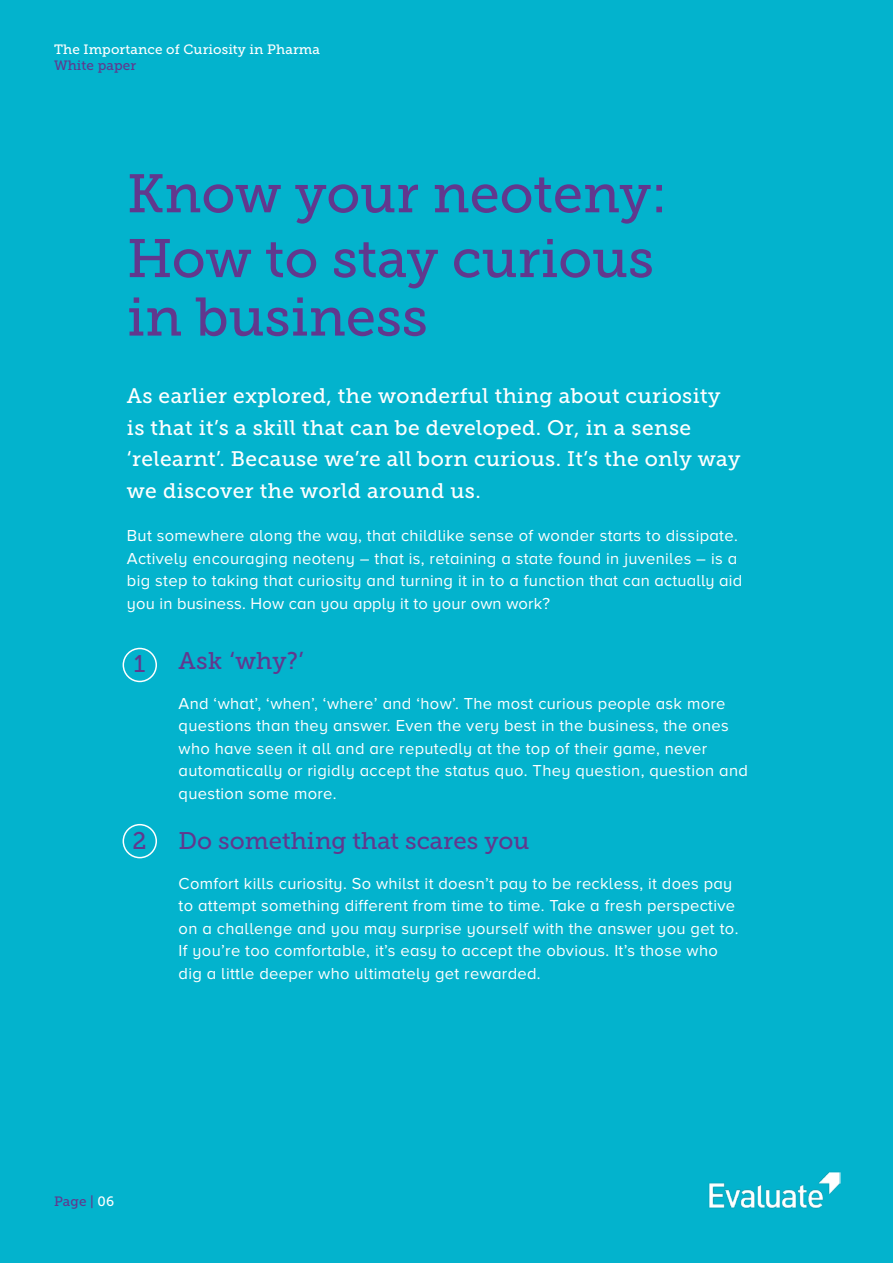
<style>
.page{position:relative;width:893px;height:1263px;background:#03b3cd}
.page>*{position:absolute;margin:0;border:0;box-sizing:border-box;transform-origin:0 0}
.t1{font:54px/64.8px "Museo Slab 500";color:#61388e}
.t2{font:24px "Museo Slab 500";color:#61388e}
.t3{font:21px/31.5px "Museo Slab 500";letter-spacing:.02em;color:#fff}
.t4{font:16.5px/22.5px "Proxima Nova A";letter-spacing:.02em;color:#fff}
.t5{font:13.5px "Museo Slab 500";letter-spacing:.01em;color:#fff}
.t6{font:13.5px "Museo Slab 500";letter-spacing:.01em;color:#61388e}
.s1{color:#fff}
</style>
<div class="page">
<div style="left:123px;top:648px;width:34px;height:34px;border:2px solid #fff;border-radius:50%"></div>
<div style="left:123px;top:824px;width:34px;height:34px;border:2px solid #fff;border-radius:50%"></div>
<img style="left:709px;top:1172px;width:131px;height:36px">
<p class="t5" style="left:54px;top:41px;width:267px">The Importance of Curiosity in Pharma</p>
<p class="t6" style="left:54px;top:58px;width:84px">White paper</p>
<h1 class="t1" style="left:127px;top:162px;width:542px">Know your neoteny:<br>How to stay curious</h1>
<h1 class="t1" style="left:127px;top:285px;width:302px">in business</h1>
<p class="t3" style="left:127px;top:380px;width:615px">As earlier explored, the wonderful thing about curiosity is that it’s a skill that can be developed. Or, in a sense ‘relearnt’. Because we’re all born curious. It’s the only way we discover the world around us.</p>
<p class="t4" style="left:127px;top:524px;width:617px">But somewhere along the way, that childlike sense of wonder starts to dissipate.<br>Actively encouraging neoteny – that is, retaining a state found in juveniles – is a big step to taking that curiosity and turning it in to a function that can actually aid you in business. How can you apply it to your own work?</p>
<h2 class="t2" style="left:134px;top:650px;width:13px">1</h2>
<h2 class="t2" style="left:133px;top:827px;width:16px">2</h2>
<h2 class="t2" style="left:179px;top:647px;width:127px">Ask ‘why?’</h2>
<p class="t4" style="left:179px;top:692px;width:571px">And ‘what’, ‘when’, ‘where’ and ‘how’. The most curious people ask more questions than they answer. Even the very best in the business, the ones who have seen it all and are reputedly at the top of their game, never automatically or rigidly accept the status quo. They question, question and question some more.</p>
<h2 class="t2" style="left:179px;top:827px;width:352px">Do something that scares you</h2>
<p class="t4" style="left:179px;top:872px;width:561px">Comfort kills curiosity. So whilst it doesn’t pay to be reckless, it does pay to attempt something different from time to time. Take a fresh perspective on a challenge and you may surprise yourself with the answer you get to.<br>If you’re too comfortable, it’s easy to accept the obvious. It’s those who dig a little deeper who ultimately get rewarded.</p>
<p class="t6" style="left:54px;top:1194px;width:62px">Page | <span class="s1">06</span></p>
</div>
